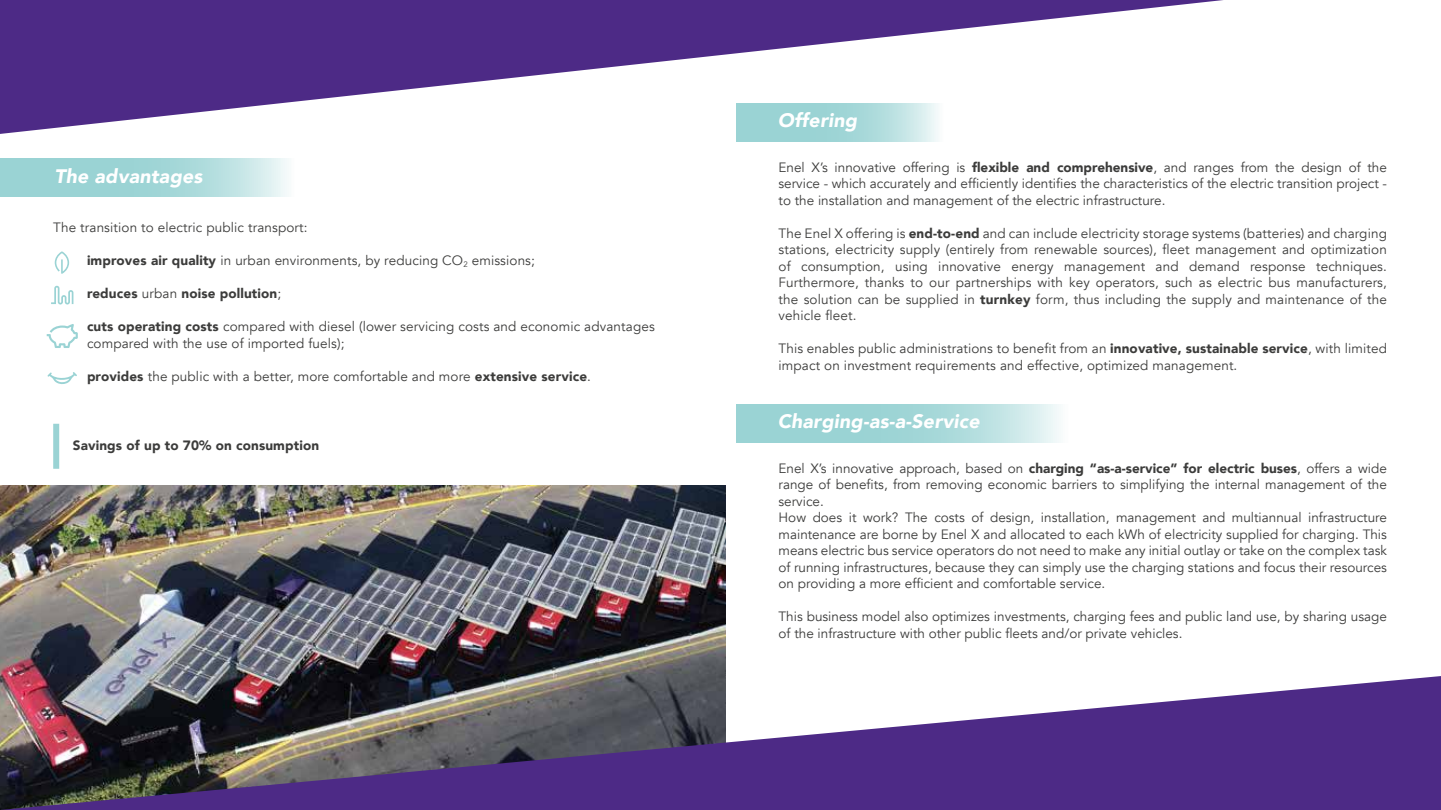
<style>
.page{position:relative;width:1441px;height:810px;background:#fff}
.page>*{position:absolute;margin:0;border:0;box-sizing:border-box;transform-origin:0 0}
.t1{font:italic 900 19.5px "Avenir";letter-spacing:.01em;color:#fff}
.t2{font:13.5px/16.5px "Avenir";color:#3c3c3b}
.t3{font:900 13.5px "Avenir";letter-spacing:.01em;color:#3c3c3b}
.s1{font-weight:900}
.s2{font-weight:400}
</style>
<div class="page">
<svg style="left:0;top:0;width:1223px;height:134px;fill:#4d2a86"></svg>
<svg style="left:0;top:158px;width:287px;height:39px;fill:#9dd4d5"></svg>
<svg style="left:55px;top:251px;width:14px;height:23px"></svg>
<svg style="left:47px;top:372px;width:30px;height:12px"></svg>
<svg style="left:47px;top:324px;width:31px;height:24px"></svg>
<svg style="left:51px;top:286px;width:22px;height:18px"></svg>
<div style="left:53px;top:424px;width:6px;height:45px;background:#9ad3d4"></div>
<img style="left:0;top:486px;width:725px;height:190px">
<svg style="left:0;top:676px;width:1440px;height:134px;fill:#4d2a86"></svg>
<svg style="left:736px;top:103px;width:207px;height:38px;fill:#9ed5d6"></svg>
<svg style="left:736px;top:404px;width:323px;height:38px;fill:#9dd4d5"></svg>
<h1 class="t1" style="left:54px;top:160px;width:150px">The advantages</h1>
<p class="t2" style="left:53px;top:219px;width:256px">The transition to electric public transport:</p>
<p class="t2" style="left:87px;top:252px;width:449px"><span class="s1">improves air quality</span> in urban environments, by reducing CO<sub>2</sub> emissions;</p>
<p class="t3" style="left:87px;top:282px;width:196px">reduces <span class="s2">urban</span> noise pollution<span class="s2">;</span></p>
<p class="t2" style="left:87px;top:318px;width:569px"><span class="s1">cuts operating costs</span> compared with diesel (lower servicing costs and economic advantages compared with the use of imported fuels);</p>
<p class="t2" style="left:87px;top:368px;width:505px"><span class="s1">provides</span> the public with a better, more comfortable and more <span class="s1">extensive service</span>.</p>
<p class="t3" style="left:73px;top:434px;width:248px">Savings of up to 70% on consumption</p>
<h1 class="t1" style="left:777px;top:104px;width:81px">Offering</h1>
<p class="t2" style="left:778px;top:159px;width:610px;text-align:justify">Enel X’s innovative offering is <span class="s1">flexible and comprehensive</span>, and ranges from the design of the service - which accurately and efficiently identifies the characteristics of the electric transition project - to the installation and management of the electric infrastructure.</p>
<p class="t2" style="left:778px;top:225px;width:610px;text-align:justify">The Enel X offering is <span class="s1">end-to-end</span> and can include electricity storage systems (batteries) and charging stations, electricity supply (entirely from renewable sources), fleet management and optimization of consumption, using innovative energy management and demand response techniques.<br>Furthermore, thanks to our partnerships with key operators, such as electric bus manufacturers, the solution can be supplied in <span class="s1">turnkey</span> form, thus including the supply and maintenance of the vehicle fleet.</p>
<p class="t2" style="left:778px;top:341px;width:610px">This enables public administrations to benefit from an <span class="s1">innovative, sustainable service</span>, with limited impact on investment requirements and effective, optimized management.</p>
<h1 class="t1" style="left:777px;top:405px;width:203px">Charging-as-a-Service</h1>
<p class="t2" style="left:778px;top:460px;width:610px">Enel X’s innovative approach, based on <span class="s1">charging “as-a-service” for electric buses</span>, offers a wide range of benefits, from removing economic barriers to simplifying the internal management of the service.<br>How does it work? The costs of design, installation, management and multiannual infrastructure maintenance are borne by Enel X and allocated to each kWh of electricity supplied for charging. This means electric bus service operators do not need to make any initial outlay or take on the complex task of running infrastructures, because they can simply use the charging stations and focus their resources on providing a more efficient and comfortable service.</p>
<p class="t2" style="left:778px;top:609px;width:610px">This business model also optimizes investments, charging fees and public land use, by sharing usage of the infrastructure with other public fleets and/or private vehicles.</p>
</div>
